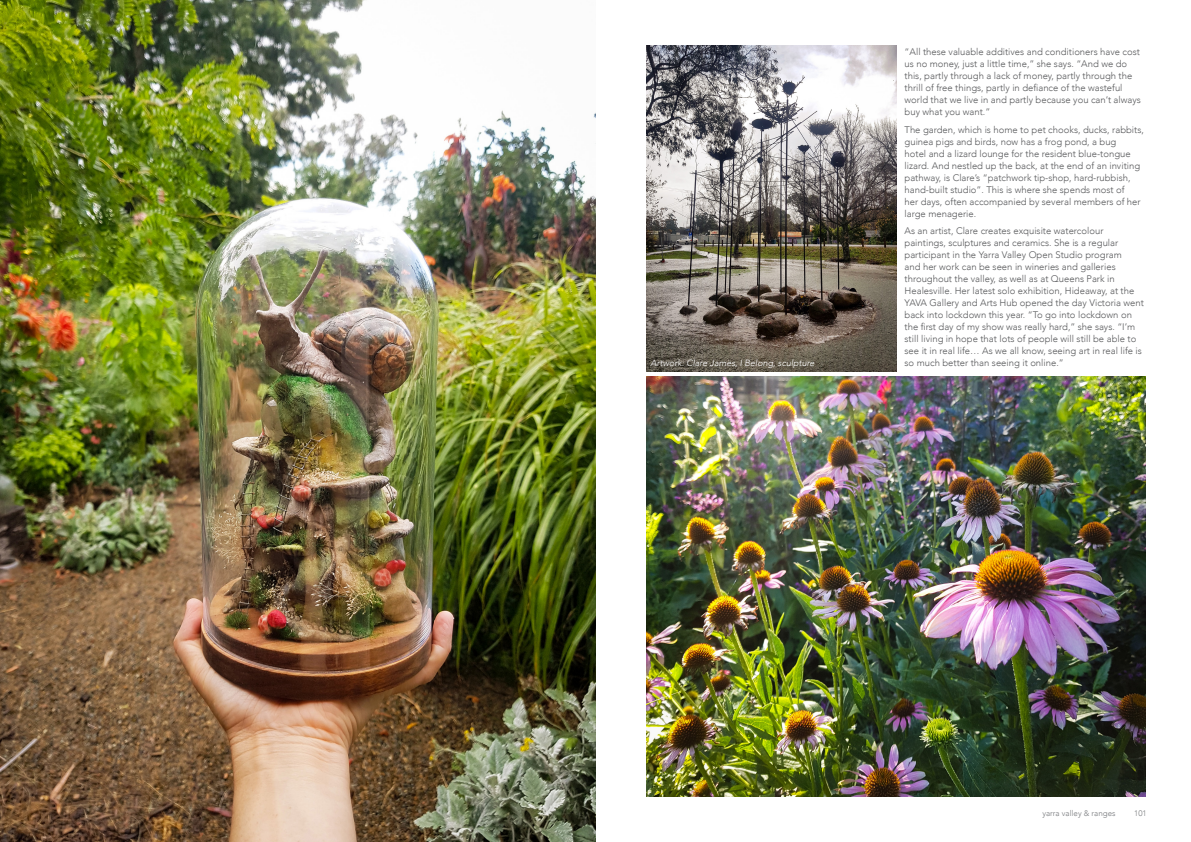
<style>
.page{position:relative;width:1191px;height:842px;background:#fff}
.page>*{position:absolute;margin:0;border:0;box-sizing:border-box;transform-origin:0 0}
.Body{font:300 9.5px/12px "Avenir";color:#57585a}
.captions{font:italic 300 9px "Avenir";color:#fff}
.t1{font:300 8px "Avenir";color:#76787b}
</style>
<div class="page">
<img style="left:0;top:0;width:595px;height:842px">
<img style="left:646px;top:376px;width:499px;height:421px">
<img style="left:646px;top:45px;width:250px;height:326px">
<p class="Body" style="left:904px;top:46px;width:238px">“All these valuable additives and conditioners have cost us no money, just a little time,” she says. “And we do this, partly through a lack of money, partly through the thrill of free things, partly in defiance of the wasteful world that we live in and partly because you can’t always buy what you want.”</p>
<p class="Body" style="left:904px;top:123px;width:241px">The garden, which is home to pet chooks, ducks, rabbits, guinea pigs and birds, now has a frog pond, a bug<br>hotel and a lizard lounge for the resident blue-tongue lizard. And nestled up the back, at the end of an inviting pathway, is Clare’s “patchwork tip-shop, hard-rubbish, hand-built studio”. This is where she spends most of<br>her days, often accompanied by several members of her large menagerie.</p>
<p class="Body" style="left:904px;top:225px;width:241px">As an artist, Clare creates exquisite watercolour paintings, sculptures and ceramics. She is a regular participant in the Yarra Valley Open Studio program<br>and her work can be seen in wineries and galleries throughout the valley, as well as at Queens Park in Healesville. Her latest solo exhibition, Hideaway, at the YAVA Gallery and Arts Hub opened the day Victoria went back into lockdown this year. “To go into lockdown on the first day of my show was really hard,” she says. “I’m still living in hope that lots of people will still be able to see it in real life… As we all know, seeing art in real life is</p>
<p class="captions" style="left:650px;top:358px;width:166px">Artwork: Clare James, I Belong, sculpture</p>
<p class="Body" style="left:904px;top:357px;width:161px">so much better than seeing it online.”</p>
<p class="t1" style="left:1042px;top:809px;width:75px">yarra valley &amp; ranges</p>
<p class="t1" style="left:1134px;top:809px;width:14px">101</p>
</div>
